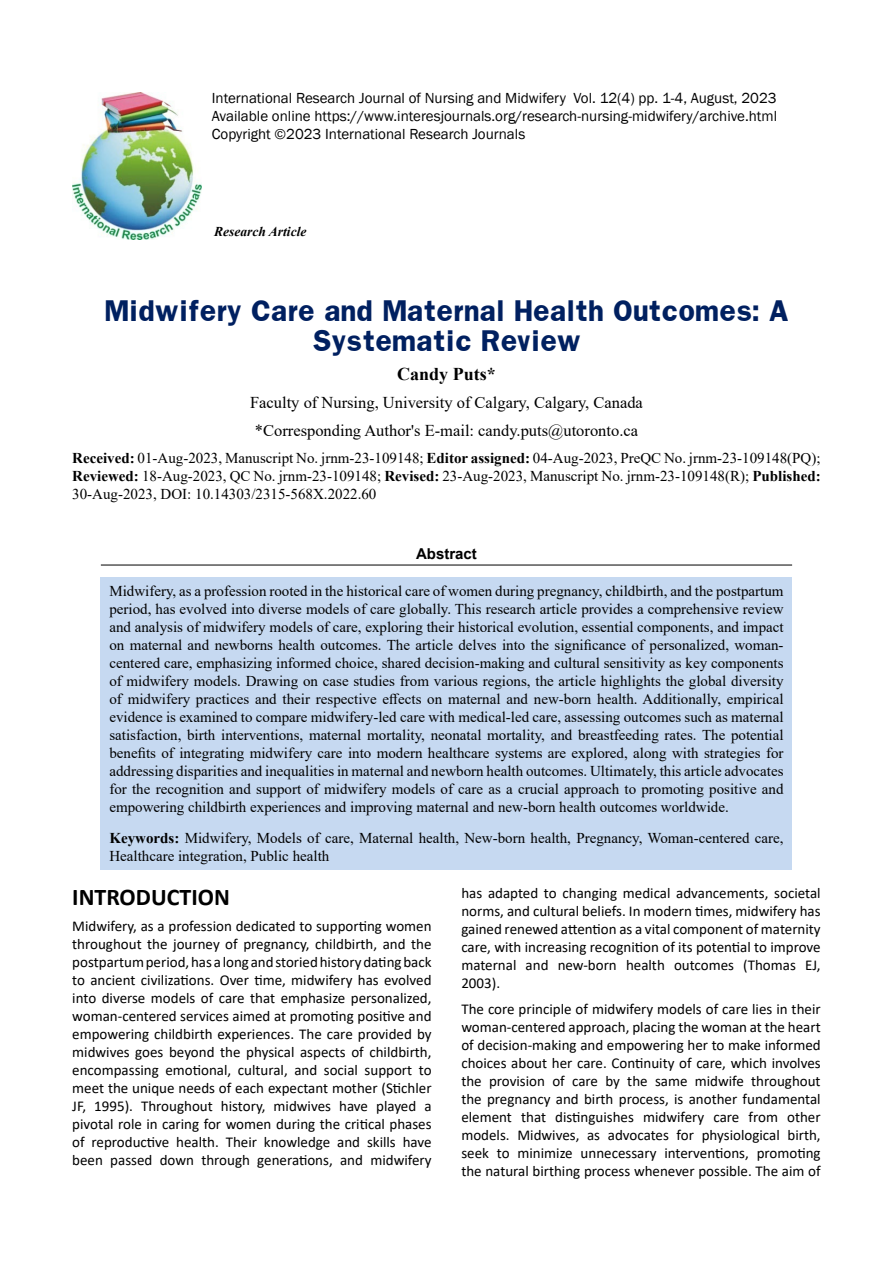
<style>
.page{position:relative;width:893px;height:1263px;background:#fff}
.page>*{position:absolute;margin:0;border:0;box-sizing:border-box;transform-origin:0 0}
.t1{font:700 25.5px/30px "Franklin";color:#002060;text-align:center}
.t2{font:700 24px "Calibri";color:#000}
.t3{font:700 18px "Times New Roman";color:#000}
.t4{font:16.5px/28.3px "Times New Roman";color:#000}
.t5{font:15px/18px "Times New Roman";color:#000;text-align:justify}
.t6{font:15px/18px "Calibri";color:#000;text-align:justify}
.t7{font:15px/18px "Franklin Gothic";color:#000;text-align:justify}
.t8{font:700 15px "Arial";color:#000}
.t9{font:italic 700 13.5px "Times New Roman";color:#000101}
.s1{font-weight:700}
</style>
<div class="page">
<img style="left:72px;top:93px;width:129px;height:147px">
<hr style="left:101px;top:565px;width:691px;height:1px;background:#000">
<div style="left:101px;top:577px;width:691px;height:293px;background:#c6d9f1"></div>
<p class="t7" style="left:212px;top:90px;width:567px">International Research Journal of Nursing and Midwifery Vol. 12(4) pp. 1-4, August, 2023<br>Available online https://www.interesjournals.org/research-nursing-midwifery/archive.html Copyright ©2023 International Research Journals</p>
<p class="t9" style="left:214px;top:222px;width:94px">Research Article</p>
<h1 class="t1" style="left:104px;top:296px;width:685px">Midwifery Care and Maternal Health Outcomes: A<br>Systematic Review</h1>
<p class="t3" style="left:397px;top:361px;width:100px">Candy Puts*</p>
<p class="t4" style="left:250px;top:388px;width:394px">Faculty of Nursing, University of Calgary, Calgary, Canada *Corresponding Author's E-mail: candy.puts@utoronto.ca</p>
<p class="t5" style="left:72px;top:448px;width:750px"><span class="s1">Received:</span> 01-Aug-2023, Manuscript No. jrnm-23-109148; <span class="s1">Editor assigned:</span> 04-Aug-2023, PreQC No. jrnm-23-109148(PQ); <span class="s1">Reviewed:</span> 18-Aug-2023, QC No. jrnm-23-109148; <span class="s1">Revised:</span> 23-Aug-2023, Manuscript No. jrnm-23-109148(R); <span class="s1">Published:<br></span>30-Aug-2023, DOI: 10.14303/2315-568X.2022.60</p>
<p class="t8" style="left:416px;top:543px;width:62px">Abstract</p>
<p class="t5" style="left:109px;top:582px;width:676px">Midwifery, as a profession rooted in the historical care of women during pregnancy, childbirth, and the postpartum period, has evolved into diverse models of care globally. This research article provides a comprehensive review and analysis of midwifery models of care, exploring their historical evolution, essential components, and impact on maternal and newborns health outcomes. The article delves into the significance of personalized, woman&shy;centered care, emphasizing informed choice, shared decision-making and cultural sensitivity as key components of midwifery models. Drawing on case studies from various regions, the article highlights the global diversity of midwifery practices and their respective effects on maternal and new-born health. Additionally, empirical evidence is examined to compare midwifery-led care with medical-led care, assessing outcomes such as maternal satisfaction, birth interventions, maternal mortality, neonatal mortality, and breastfeeding rates. The potential benefits of integrating midwifery care into modern healthcare systems are explored, along with strategies for addressing disparities and inequalities in maternal and newborn health outcomes. Ultimately, this article advocates for the recognition and support of midwifery models of care as a crucial approach to promoting positive and empowering childbirth experiences and improving maternal and new-born health outcomes worldwide.</p>
<p class="t5" style="left:109px;top:829px;width:676px"><span class="s1">Keywords:</span> Midwifery, Models of care, Maternal health, New-born health, Pregnancy, Woman-centered care,<br>Healthcare integration, Public health</p>
<h2 class="t2" style="left:72px;top:880px;width:159px">INTRODUCTION</h2>
<p class="t6" style="left:72px;top:917px;width:361px">Midwifery, as a profession dedicated to supporting women throughout the journey of pregnancy, childbirth, and the postpartum period, has a long and storied history dating back to ancient civilizations. Over time, midwifery has evolved into diverse models of care that emphasize personalized, woman-centered services aimed at promoting positive and empowering childbirth experiences. The care provided by midwives goes beyond the physical aspects of childbirth, encompassing emotional, cultural, and social support to meet the unique needs of each expectant mother (Stichler JF, 1995). Throughout history, midwives have played a pivotal role in caring for women during the critical phases of reproductive health. Their knowledge and skills have been passed down through generations, and midwifery</p>
<p class="t6" style="left:461px;top:883px;width:361px">has adapted to changing medical advancements, societal norms, and cultural beliefs. In modern times, midwifery has gained renewed attention as a vital component of maternity care, with increasing recognition of its potential to improve maternal and new-born health outcomes (Thomas EJ, 2003).</p>
<p class="t6" style="left:461px;top:1000px;width:361px">The core principle of midwifery models of care lies in their woman-centered approach, placing the woman at the heart of decision-making and empowering her to make informed choices about her care. Continuity of care, which involves the provision of care by the same midwife throughout the pregnancy and birth process, is another fundamental element that distinguishes midwifery care from other models. Midwives, as advocates for physiological birth, seek to minimize unnecessary interventions, promoting the natural birthing process whenever possible. The aim of</p>
</div>
